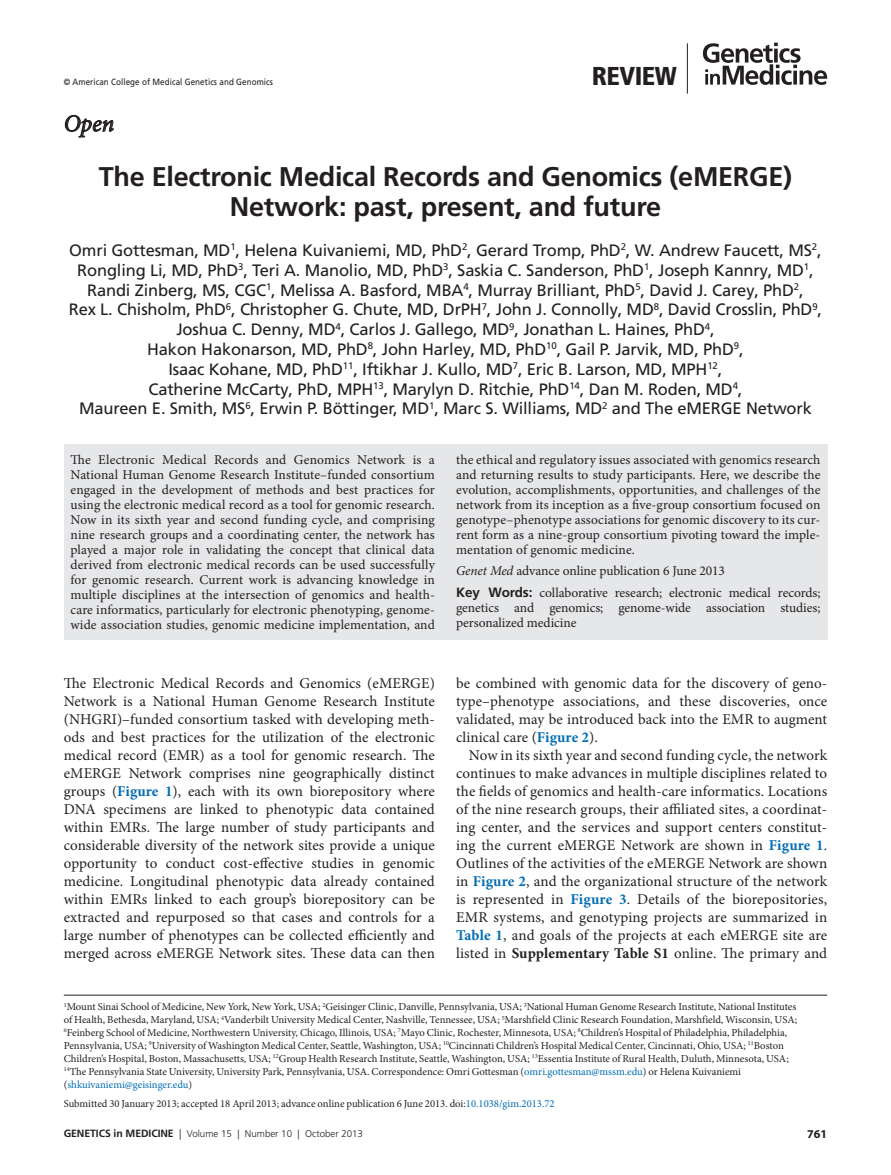
<style>
.page{position:relative;width:891px;height:1175px;background:#fff}
.page>*{position:absolute;margin:0;border:0;box-sizing:border-box;transform-origin:0 0}
.t1{font:700 27px/30px "Frutiger LT Pro";letter-spacing:-.01em;color:#231f20;text-align:center}
.t2{font:900 condensed 25.8px "Frutiger LT Pro";letter-spacing:-.02em;color:#231f20}
.t3{font:italic 23.7px "Minion Pro";color:#231f20}
.t4{font:16.5px/19.8px "Frutiger LT Pro";letter-spacing:-.01em;color:#231f20;text-align:center}
.t5{font:15px/18px "Minion Pro";letter-spacing:.005em;color:#231f20;text-align:justify}
.t6{font:13.5px/15px "Minion Pro";letter-spacing:-.005em;color:#231f20;text-align:justify}
.t7{font:700 12px "Myriad Pro";color:#231f20}
.t8{font:10.65px/12.9px "Minion Pro";color:#231f20}
.t9{font:700 10.5px "Frutiger LT Pro";color:#231f20}
.t10{font:300 9.75px "Frutiger LT Pro";color:#231f20}
.t11{font:9px "Frutiger LT Pro";letter-spacing:.005em;color:#231f20;scale:.9 1}
.s1{font-style:italic}
.s2{font-family:"Frutiger LT Pro";font-weight:700}
.s3{font-weight:700;color:#006cb3}
.s4{font-weight:700}
.s5{color:#006cb3}
.s6{font-weight:700;font-size:10.5px}
.s7{font-size:10.5px}
</style>
<div class="page">
<hr style="left:687px;top:43px;width:1px;height:51px;background:#231f20">
<svg style="left:703px;top:43px;width:124px;height:42px"></svg>
<div style="left:64px;top:444px;width:763px;height:196px;background:#e6e7e9"></div>
<hr style="left:64px;top:994px;width:763px;height:1px;background:#231f20">
<svg style="left:65px;top:115px;width:49px;height:23px"></svg>
<p class="t11" style="left:64px;top:76px;width:234px">© American College of Medical Genetics and Genomics</p>
<h2 class="t2" style="left:592px;top:60px;width:87px">REVIEW</h2>
<h3 class="t3" style="left:64px;top:107px;width:52px">Open</h3>
<h1 class="t1" style="left:99px;top:162px;width:695px">The Electronic Medical Records and Genomics (eMERGE)<br>Network: past, present, and future</h1>
<p class="t4" style="left:69px;top:240px;width:755px">Omri Gottesman, MD<sup>1</sup>, Helena Kuivaniemi, MD, PhD<sup>2</sup>, Gerard Tromp, PhD<sup>2</sup>, W. Andrew Faucett, MS<sup>2</sup>, Rongling Li, MD, PhD<sup>3</sup>, Teri A. Manolio, MD, PhD<sup>3</sup>, Saskia C. Sanderson, PhD<sup>1</sup>, Joseph Kannry, MD<sup>1</sup>, Randi Zinberg, MS, CGC<sup>1</sup>, Melissa A. Basford, MBA<sup>4</sup>, Murray Brilliant, PhD<sup>5</sup>, David J. Carey, PhD<sup>2</sup>,<br>Rex L. Chisholm, PhD<sup>6</sup>, Christopher G. Chute, MD, DrPH<sup>7</sup>, John J. Connolly, MD<sup>8</sup>, David Crosslin, PhD<sup>9</sup>, Joshua C. Denny, MD<sup>4</sup>, Carlos J. Gallego, MD<sup>9</sup>, Jonathan L. Haines, PhD<sup>4</sup>,<br>Hakon Hakonarson, MD, PhD<sup>8</sup>, John Harley, MD, PhD<sup>10</sup>, Gail P. Jarvik, MD, PhD<sup>9</sup>,<br>Isaac Kohane, MD, PhD<sup>11</sup>, Iftikhar J. Kullo, MD<sup>7</sup>, Eric B. Larson, MD, MPH<sup>12</sup>,<br>Catherine McCarty, PhD, MPH<sup>13</sup>, Marylyn D. Ritchie, PhD<sup>14</sup>, Dan M. Roden, MD<sup>4</sup>,<br>Maureen E. Smith, MS<sup>6</sup>, Erwin P. Böttinger, MD<sup>1</sup>, Marc S. Williams, MD<sup>2</sup> and The eMERGE Network</p>
<p class="t6" style="left:71px;top:452px;width:366px">The Electronic Medical Records and Genomics Network is a National Human Genome Research Institute–funded consortium engaged in the development of methods and best practices for using the electronic medical record as a tool for genomic research.<br>Now in its sixth year and second funding cycle, and comprising nine research groups and a coordinating center, the network has played a major role in validating the concept that clinical data derived from electronic medical records can be used successfully for genomic research. Current work is advancing knowledge in multiple disciplines at the intersection of genomics and health&shy;care informatics, particularly for electronic phenotyping, genome&shy;wide association studies, genomic medicine implementation, and</p>
<p class="t6" style="left:456px;top:452px;width:366px">the ethical and regulatory issues associated with genomics research and returning results to study participants. Here, we describe the evolution, accomplishments, opportunities, and challenges of the network from its inception as a five-group consortium focused on genotype–phenotype associations for genomic discovery to its cur&shy;rent form as a nine-group consortium pivoting toward the imple&shy;mentation of genomic medicine.</p>
<p class="t6" style="left:456px;top:560px;width:366px;line-height:21.8px"><span class="s1">Genet Med</span> advance online publication 6 June 2013<br><span class="s2">Key Words:</span> collaborative research; electronic medical records;</p>
<p class="t6" style="left:456px;top:600px;width:366px">genetics and genomics; genome-wide association studies; personalized medicine</p>
<p class="t5" style="left:64px;top:674px;width:373px">The Electronic Medical Records and Genomics (eMERGE)<br>Network is a National Human Genome Research Institute (NHGRI)–funded consortium tasked with developing meth&shy;ods and best practices for the utilization of the electronic medical record (EMR) as a tool for genomic research. The eMERGE Network comprises nine geographically distinct groups (<span class="s3">Figure 1</span>), each with its own biorepository where DNA specimens are linked to phenotypic data contained within EMRs. The large number of study participants and considerable diversity of the network sites provide a unique opportunity to conduct cost-effective studies in genomic medicine. Longitudinal phenotypic data already contained within EMRs linked to each group’s biorepository can be extracted and repurposed so that cases and controls for a large number of phenotypes can be collected efficiently and merged across eMERGE Network sites. These data can then</p>
<p class="t5" style="left:456px;top:674px;width:373px">be combined with genomic data for the discovery of geno&shy;type–phenotype associations, and these discoveries, once validated, may be introduced back into the EMR to augment clinical care (<span class="s3">Figure 2</span>).</p>
<p class="t5" style="left:456px;top:746px;width:373px;text-indent:13px">Now in its sixth year and second funding cycle, the network continues to make advances in multiple disciplines related to the fields of genomics and health-care informatics. Locations of the nine research groups, their affiliated sites, a coordinat&shy;ing center, and the services and support centers constitut&shy;ing the current eMERGE Network are shown in <span class="s3">Figure 1</span>.<br>Outlines of the activities of the eMERGE Network are shown in <span class="s3">Figure 2</span>, and the organizational structure of the network is represented in <span class="s3">Figure 3</span>. Details of the biorepositories, EMR systems, and genotyping projects are summarized in <span class="s3">Table 1</span>, and goals of the projects at each eMERGE site are listed in <span class="s4">Supplementary Table S1</span> online. The primary and</p>
<p class="t8" style="left:64px;top:1000px;width:735px"><sup>1</sup>Mount Sinai School of Medicine, New York, New York, USA; <sup>2</sup>Geisinger Clinic, Danville, Pennsylvania, USA; <sup>3</sup>National Human Genome Research Institute, National Institutes of Health, Bethesda, Maryland, USA; <sup>4</sup>Vanderbilt University Medical Center, Nashville, Tennessee, USA; <sup>5</sup>Marshfield Clinic Research Foundation, Marshfield, Wisconsin, USA; <sup>6</sup>Feinberg School of Medicine, Northwestern University, Chicago, Illinois, USA; <sup>7</sup>Mayo Clinic, Rochester, Minnesota, USA; <sup>8</sup>Children’s Hospital of Philadelphia, Philadelphia, Pennsylvania, USA; <sup>9</sup>University of Washington Medical Center, Seattle, Washington, USA; <sup>10</sup>Cincinnati Children’s Hospital Medical Center, Cincinnati, Ohio, USA; <sup>11</sup>Boston Children’s Hospital, Boston, Massachusetts, USA; <sup>12</sup>Group Health Research Institute, Seattle, Washington, USA; <sup>13</sup>Essentia Institute of Rural Health, Duluth, Minnesota, USA; <sup>14</sup>The Pennsylvania State University, University Park, Pennsylvania, USA. Correspondence: Omri Gottesman (<span class="s5">omri.gottesman@mssm.edu</span>) or Helena Kuivaniemi (<span class="s5">shkuivaniemi@geisinger.edu</span>)</p>
<p class="t8" style="left:64px;top:1097px;width:492px">Submitted 30 January 2013; accepted 18 April 2013; advance online publication 6 June 2013. doi:<span class="s5">10.1038/gim.2013.72</span></p>
<p class="t9" style="left:64px;top:1127px;width:15px">Genet</p>
<p class="t10" style="left:96px;top:1128px;width:269px"><span class="s6">ics in medicine</span> <span class="s7">|</span> Volume 15 | Number 10 | October 2013</p>
<p class="t7" style="left:807px;top:1126px;width:21px">761</p>
</div>
